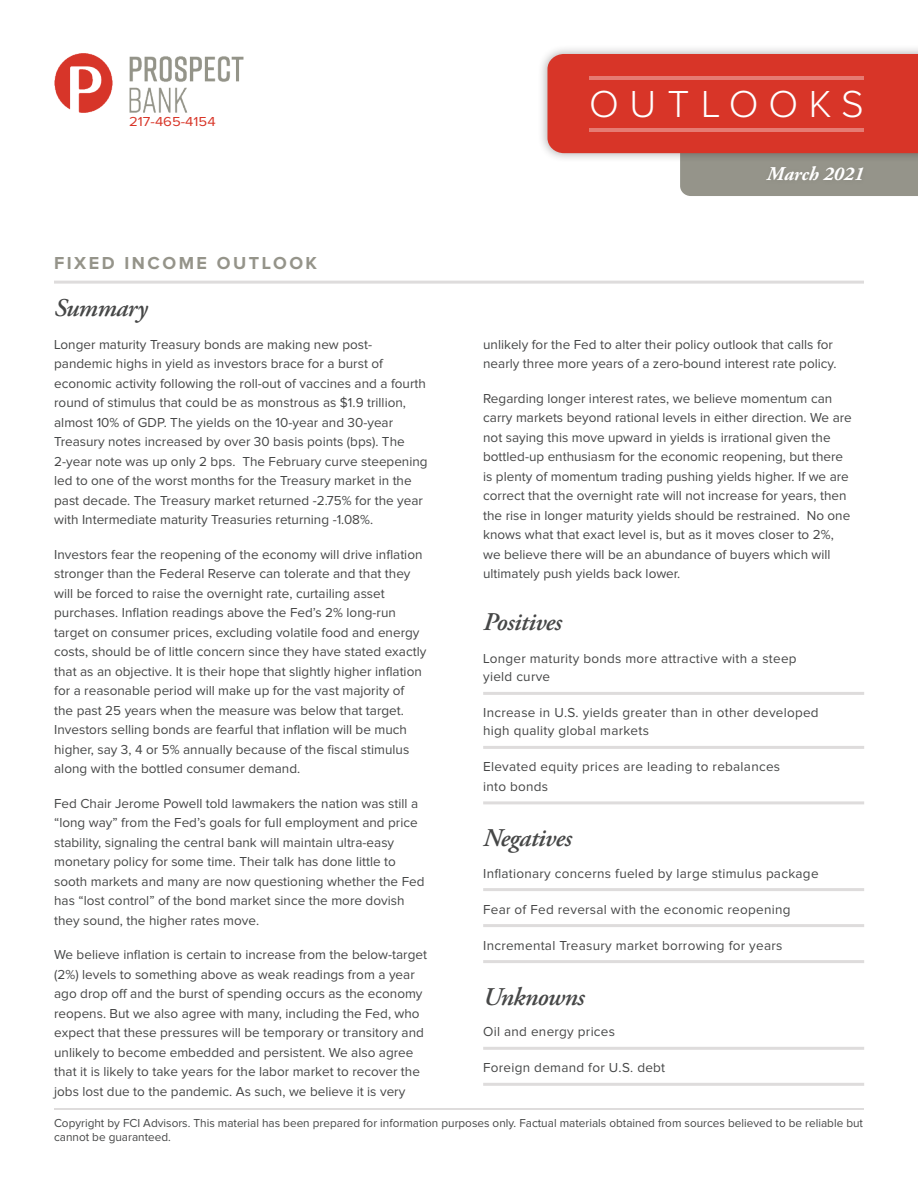
<style>
.page{position:relative;width:918px;height:1188px;background:#fff}
.page>*{position:absolute;margin:0;border:0;box-sizing:border-box;transform-origin:0 0}
.t1{font:300 39px "Proxima Nova";letter-spacing:.27em;color:#fff}
.bullets-square{font:italic 600 25.5px "Adobe Garamond Pro";letter-spacing:-.02em;color:#464747}
.palatino-main{font:italic 600 25.5px "Adobe Garamond Pro";letter-spacing:-.02em;color:#464747}
.t2{font:italic 700 19.5px "Adobe Garamond Pro";color:#fff}
.t3{font:700 18px "Proxima Nova";letter-spacing:.14em;color:#95948a}
.palatino-main-2{font:13.5px/19.5px "Proxima Nova";color:#464747}
.bullets-square-2{font:13.5px/18px "Proxima Nova";letter-spacing:.02em;color:#464747}
.t4{font:13.5px "Proxima Nova";color:#d83528;scale:1.1 1}
.t5{font:12px/14.4px "Proxima Nova";color:#464747}
</style>
<div class="page">
<div style="left:538px;top:44px;width:380px;height:119px;background:#231f20;opacity:.38"></div>
<svg style="left:547px;top:54px;width:371px;height:142px;background:#d15b51"></svg>
<hr style="left:590px;top:76px;width:274px;height:4px;background:#e57b73">
<hr style="left:590px;top:128px;width:274px;height:4px;background:#e57b73">
<div style="left:762px;top:162px;width:106px;height:24px;background:#939288"></div>
<hr style="left:483px;top:692px;width:381px;height:3px;background:#dedcdc">
<hr style="left:483px;top:746px;width:381px;height:3px;background:#dedcdc">
<hr style="left:483px;top:801px;width:381px;height:3px;background:#dedcdc">
<hr style="left:483px;top:888px;width:381px;height:3px;background:#dedcdc">
<hr style="left:483px;top:924px;width:381px;height:3px;background:#dedcdc">
<hr style="left:483px;top:960px;width:381px;height:3px;background:#dedcdc">
<hr style="left:483px;top:1047px;width:381px;height:3px;background:#dedcdc">
<hr style="left:483px;top:1083px;width:381px;height:3px;background:#dedcdc">
<hr style="left:54px;top:281px;width:810px;height:3px;background:#dedcdc">
<hr style="left:54px;top:1108px;width:810px;height:2px;background:#dedcdc">
<img style="left:54px;top:54px;width:189px;height:58px">
<p class="t4" style="left:129px;top:116px;width:80px">217-465-4154</p>
<p class="t3" style="left:54px;top:254px;width:265px">FIXED INCOME OUTLOOK</p>
<p class="bullets-square" style="left:54px;top:293px;width:95px">Summary</p>
<p class="palatino-main-2" style="left:54px;top:335px;width:375px">Longer maturity Treasury bonds are making new post&shy;pandemic highs in yield as investors brace for a burst of economic activity following the roll-out of vaccines and a fourth round of stimulus that could be as monstrous as $1.9 trillion, almost 10% of GDP. The yields on the 10-year and 30-year Treasury notes increased by over 30 basis points (bps). The 2-year note was up only 2 bps. The February curve steepening led to one of the worst months for the Treasury market in the past decade. The Treasury market returned -2.75% for the year with Intermediate maturity Treasuries returning -1.08%.</p>
<p class="palatino-main-2" style="left:54px;top:545px;width:374px">Investors fear the reopening of the economy will drive inflation stronger than the Federal Reserve can tolerate and that they will be forced to raise the overnight rate, curtailing asset purchases. Inflation readings above the Fed’s 2% long-run target on consumer prices, excluding volatile food and energy costs, should be of little concern since they have stated exactly that as an objective. It is their hope that slightly higher inflation for a reasonable period will make up for the vast majority of the past 25 years when the measure was below that target.<br>Investors selling bonds are fearful that inflation will be much higher, say 3, 4 or 5% annually because of the fiscal stimulus along with the bottled consumer demand.</p>
<p class="palatino-main-2" style="left:54px;top:794px;width:372px">Fed Chair Jerome Powell told lawmakers the nation was still a “long way” from the Fed’s goals for full employment and price stability, signaling the central bank will maintain ultra-easy monetary policy for some time. Their talk has done little to sooth markets and many are now questioning whether the Fed has “lost control” of the bond market since the more dovish they sound, the higher rates move.</p>
<p class="palatino-main-2" style="left:54px;top:946px;width:374px">We believe inflation is certain to increase from the below-target (2%) levels to something above as weak readings from a year ago drop off and the burst of spending occurs as the economy reopens. But we also agree with many, including the Fed, who expect that these pressures will be temporary or transitory and unlikely to become embedded and persistent. We also agree that it is likely to take years for the labor market to recover the jobs lost due to the pandemic. As such, we believe it is very</p>
<h1 class="t1" style="left:589px;top:86px;width:276px">OUTLOOKS</h1>
<h3 class="t2" style="left:767px;top:162px;width:99px">March 2021</h3>
<p class="palatino-main-2" style="left:483px;top:335px;width:355px">unlikely for the Fed to alter their policy outlook that calls for nearly three more years of a zero-bound interest rate policy.</p>
<p class="palatino-main-2" style="left:483px;top:389px;width:370px">Regarding longer interest rates, we believe momentum can carry markets beyond rational levels in either direction. We are not saying this move upward in yields is irrational given the bottled-up enthusiasm for the economic reopening, but there is plenty of momentum trading pushing yields higher. If we are correct that the overnight rate will not increase for years, then the rise in longer maturity yields should be restrained. No one knows what that exact level is, but as it moves closer to 2%, we believe there will be an abundance of buyers which will ultimately push yields back lower.</p>
<p class="palatino-main" style="left:483px;top:608px;width:80px">Positives</p>
<p class="bullets-square-2" style="left:483px;top:650px;width:315px">Longer maturity bonds more attractive with a steep yield curve</p>
<p class="bullets-square-2" style="left:483px;top:704px;width:337px">Increase in U.S. yields greater than in other developed high quality global markets</p>
<p class="bullets-square-2" style="left:483px;top:758px;width:299px;line-height:19.5px">Elevated equity prices are leading to rebalances into bonds</p>
<p class="bullets-square" style="left:483px;top:823px;width:90px">Negatives</p>
<p class="bullets-square-2" style="left:483px;top:865px;width:337px">Inflationary concerns fueled by large stimulus package</p>
<p class="bullets-square-2" style="left:483px;top:901px;width:309px">Fear of Fed reversal with the economic reopening</p>
<p class="bullets-square-2" style="left:483px;top:937px;width:301px">Incremental Treasury market borrowing for years</p>
<p class="bullets-square" style="left:483px;top:982px;width:103px">Unknowns</p>
<p class="bullets-square-2" style="left:483px;top:1023px;width:133px">Oil and energy prices</p>
<p class="bullets-square-2" style="left:483px;top:1059px;width:184px">Foreign demand for U.S. debt</p>
<p class="t5" style="left:54px;top:1116px;width:811px">Copyright by FCI Advisors. This material has been prepared for information purposes only. Factual materials obtained from sources believed to be reliable but cannot be guaranteed.</p>
</div>
